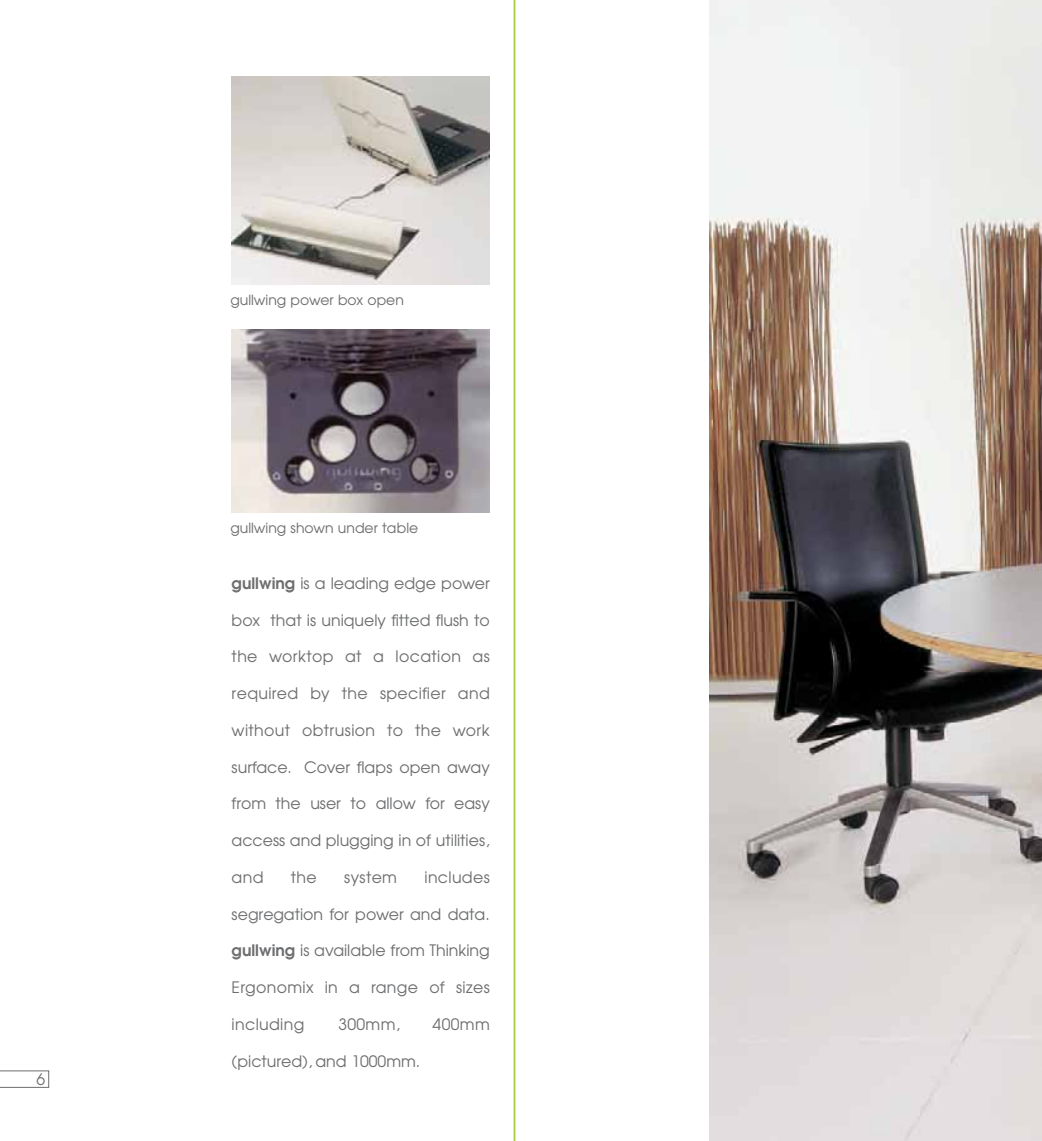
<style>
.page{position:relative;width:1042px;height:1141px;background:#fff}
.page>*{position:absolute;margin:0;border:0;box-sizing:border-box;transform-origin:0 0}
.t1{font:15.75px "Avant Garde";color:#6d6e70}
.t2{font:15.75px "Avant Garde";letter-spacing:.02em;color:#6d6e70}
.t3{font:14px "Avant Garde";color:#6d6e70}
.s1{font-weight:600}
</style>
<div class="page">
<img style="left:709px;top:1px;width:332px;height:1140px">
<svg style="left:0;top:1070px;width:49px;height:18px"></svg>
<hr style="left:513px;top:1px;width:2px;height:1140px;background:#a6ce39">
<img style="left:231px;top:76px;width:258px;height:209px">
<img style="left:231px;top:329px;width:258px;height:184px">
<p class="t1" style="left:37px;top:1074px;width:10px">6</p>
<p class="t3" style="left:230px;top:294px;width:175px">gullwing power box open</p>
<p class="t3" style="left:230px;top:523px;width:189px">gullwing shown under table</p>
<p class="t1" style="left:231px;top:577px;width:259px"><span class="s1">gullwing</span> is a leading edge power</p>
<p class="t1" style="left:231px;top:614px;width:259px">box that is uniquely fitted flush to</p>
<p class="t2" style="left:231px;top:651px;width:259px">the worktop at a location as</p>
<p class="t2" style="left:231px;top:687px;width:259px">required by the specifier and</p>
<p class="t2" style="left:231px;top:724px;width:259px">without obtrusion to the work</p>
<p class="t1" style="left:231px;top:761px;width:259px">surface. Cover flaps open away</p>
<p class="t1" style="left:231px;top:798px;width:259px">from the user to allow for easy</p>
<p class="t1" style="left:231px;top:834px;width:260px">access and plugging in of utilities,</p>
<p class="t1" style="left:231px;top:871px;width:33px">and</p>
<p class="t1" style="left:291px;top:871px;width:27px">the</p>
<p class="t1" style="left:344px;top:871px;width:54px">system</p>
<p class="t2" style="left:424px;top:871px;width:67px">includes</p>
<p class="t1" style="left:231px;top:908px;width:259px">segregation for power and data.</p>
<p class="t1" style="left:231px;top:945px;width:259px"><span class="s1">gullwing</span> is available from Thinking</p>
<p class="t2" style="left:231px;top:981px;width:259px">Ergonomix in a range of sizes</p>
<p class="t2" style="left:231px;top:1018px;width:74px">including</p>
<p class="t1" style="left:338px;top:1018px;width:63px">300mm,</p>
<p class="t1" style="left:432px;top:1018px;width:59px">400mm</p>
<p class="t1" style="left:231px;top:1055px;width:190px">(pictured), and 1000mm.</p>
</div>
